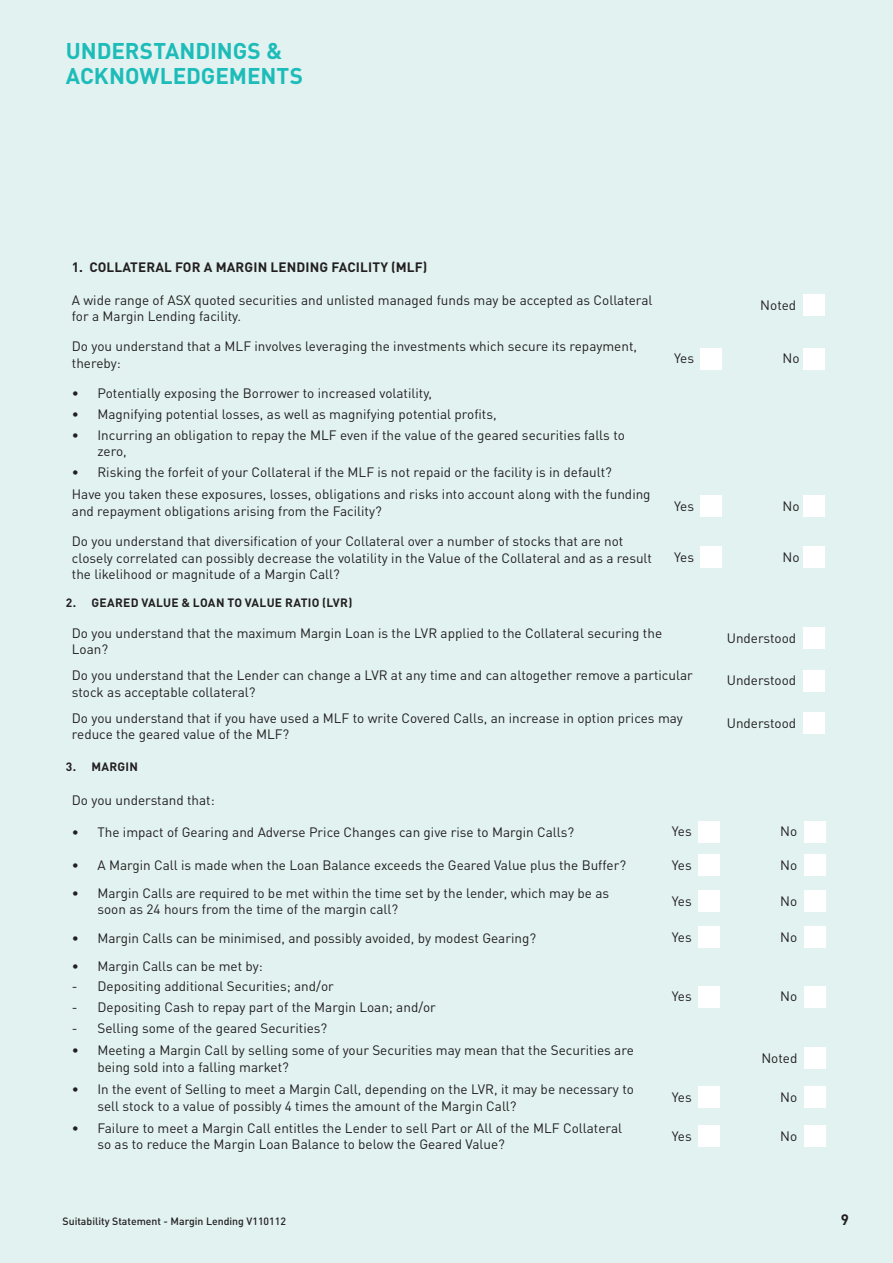
<style>
.page{position:relative;width:893px;height:1263px;background:#e1f2f1}
.page>*{position:absolute;margin:0;border:0;box-sizing:border-box;transform-origin:0 0}
.t1{font:700 22.5px/25.5px "DIN";color:#1dbcb8}
.t2{font:700 15px "DIN";color:#231f20}
.t3{font:13.5px/16.5px "DINOT";color:#231f20}
.t4{font:700 13.5px "DINOT";letter-spacing:.01em;color:#231f20}
.t5{font:700 12px "DIN";letter-spacing:.02em;color:#231f20}
.t6{font:500 10.5px "DIN";color:#231f20}
</style>
<div class="page">
<div style="left:803px;top:294px;width:21px;height:22px;background:#fff"></div>
<div style="left:701px;top:348px;width:21px;height:21px;background:#fff"></div>
<div style="left:803px;top:348px;width:21px;height:21px;background:#fff"></div>
<div style="left:701px;top:496px;width:21px;height:21px;background:#fff"></div>
<div style="left:803px;top:496px;width:21px;height:21px;background:#fff"></div>
<div style="left:701px;top:547px;width:21px;height:21px;background:#fff"></div>
<div style="left:803px;top:547px;width:21px;height:21px;background:#fff"></div>
<div style="left:803px;top:627px;width:21px;height:22px;background:#fff"></div>
<div style="left:803px;top:670px;width:21px;height:21px;background:#fff"></div>
<div style="left:803px;top:712px;width:21px;height:22px;background:#fff"></div>
<div style="left:698px;top:821px;width:22px;height:21px;background:#fff"></div>
<div style="left:804px;top:821px;width:21px;height:21px;background:#fff"></div>
<div style="left:698px;top:854px;width:22px;height:21px;background:#fff"></div>
<div style="left:804px;top:854px;width:21px;height:21px;background:#fff"></div>
<div style="left:698px;top:890px;width:22px;height:21px;background:#fff"></div>
<div style="left:804px;top:890px;width:21px;height:21px;background:#fff"></div>
<div style="left:698px;top:927px;width:22px;height:21px;background:#fff"></div>
<div style="left:804px;top:927px;width:21px;height:21px;background:#fff"></div>
<div style="left:698px;top:986px;width:22px;height:21px;background:#fff"></div>
<div style="left:804px;top:986px;width:21px;height:21px;background:#fff"></div>
<div style="left:804px;top:1048px;width:21px;height:21px;background:#fff"></div>
<div style="left:698px;top:1086px;width:22px;height:22px;background:#fff"></div>
<div style="left:804px;top:1086px;width:21px;height:22px;background:#fff"></div>
<div style="left:698px;top:1125px;width:22px;height:21px;background:#fff"></div>
<div style="left:804px;top:1125px;width:21px;height:21px;background:#fff"></div>
<h1 class="t1" style="left:66px;top:37px;width:239px;text-indent:167px">GS &amp;<br>ACKNOWLEDGEMENTS</h1>
<h1 class="t1" style="left:66px;top:37px;width:16px">UND</h1>
<h1 class="t1" style="left:111px;top:37px;width:82px">ERSTANDIN</h1>
<p class="t4" style="left:72px;top:259px;width:27px">1. COLL</p>
<p class="t4" style="left:122px;top:259px;width:17px">ATER</p>
<p class="t4" style="left:155px;top:259px;width:29px">AL FOR</p>
<p class="t4" style="left:204px;top:259px;width:41px">A MARGIN</p>
<p class="t4" style="left:271px;top:259px;width:9px">LEN</p>
<p class="t4" style="left:296px;top:259px;width:17px">DING</p>
<p class="t4" style="left:332px;top:259px;width:24px">FACILITY</p>
<p class="t4" style="left:391px;top:259px;width:38px">(MLF)</p>
<p class="t3" style="left:72px;top:291px;width:582px">A wide range of ASX quoted securities and unlisted managed funds may be accepted as Collateral for a Margin Lending facility.</p>
<p class="t3" style="left:760px;top:296px;width:37px">Noted</p>
<p class="t3" style="left:72px;top:338px;width:567px">Do you understand that a MLF involves leveraging the investments which secure its repayment, thereby:</p>
<p class="t3" style="left:674px;top:350px;width:21px">Yes</p>
<p class="t3" style="left:783px;top:350px;width:19px">No</p>
<p class="t3" style="left:72px;top:385px;width:362px">• Potentially exposing the Borrower to increased volatility,</p>
<p class="t3" style="left:72px;top:406px;width:426px">• Magnifying potential losses, as well as magnifying potential profits,</p>
<p class="t3" style="left:97px;top:426px;width:529px;text-indent:-26px">• Incurring an obligation to repay the MLF even if the value of the geared securities falls to zero,</p>
<p class="t3" style="left:72px;top:461px;width:580px;line-height:22.4px">• Risking the forfeit of your Collateral if the MLF is not repaid or the facility is in default?<br>Have you taken these exposures, losses, obligations and risks into account along with the funding</p>
<p class="t3" style="left:72px;top:502px;width:311px">and repayment obligations arising from the Facility?</p>
<p class="t3" style="left:674px;top:498px;width:21px">Yes</p>
<p class="t3" style="left:783px;top:498px;width:19px">No</p>
<p class="t3" style="left:72px;top:533px;width:582px">Do you understand that diversification of your Collateral over a number of stocks that are not closely correlated can possibly decrease the volatility in the Value of the Collateral and as a result the likelihood or magnitude of a Margin Call?</p>
<p class="t3" style="left:674px;top:549px;width:21px">Yes</p>
<p class="t3" style="left:783px;top:549px;width:19px">No</p>
<p class="t5" style="left:66px;top:595px;width:269px">2. GEARED VALUE &amp; LOAN TO VALUE RATI O (LVR</p>
<p class="t5" style="left:348px;top:595px;width:6px">)</p>
<p class="t3" style="left:72px;top:624px;width:592px">Do you understand that the maximum Margin Loan is the LVR applied to the Collateral securing the<br>Loan?</p>
<p class="t3" style="left:727px;top:629px;width:71px">Understood</p>
<p class="t3" style="left:72px;top:667px;width:622px">Do you understand that the Lender can change a LVR at any time and can altogether remove a particular stock as acceptable collateral?</p>
<p class="t3" style="left:727px;top:672px;width:71px">Understood</p>
<p class="t3" style="left:72px;top:709px;width:612px">Do you understand that if you have used a MLF to write Covered Calls, an increase in option prices may reduce the geared value of the MLF?</p>
<p class="t3" style="left:727px;top:714px;width:71px">Understood</p>
<p class="t5" style="left:66px;top:758px;width:66px">3. MARGIN</p>
<p class="t3" style="left:72px;top:792px;width:144px">Do you understand that:</p>
<p class="t3" style="left:72px;top:823px;width:504px">• The impact of Gearing and Adverse Price Changes can give rise to Margin Calls?</p>
<p class="t3" style="left:672px;top:823px;width:21px">Yes</p>
<p class="t3" style="left:780px;top:823px;width:19px">No</p>
<p class="t3" style="left:72px;top:857px;width:556px">• A Margin Call is made when the Loan Balance exceeds the Geared Value plus the Buffer?</p>
<p class="t3" style="left:672px;top:856px;width:21px">Yes</p>
<p class="t3" style="left:780px;top:856px;width:19px">No</p>
<p class="t3" style="left:97px;top:884px;width:513px;text-indent:-26px">• Margin Calls are required to be met within the time set by the lender, which may be as soon as 24 hours from the time of the margin call?</p>
<p class="t3" style="left:672px;top:892px;width:21px">Yes</p>
<p class="t3" style="left:780px;top:892px;width:19px">No</p>
<p class="t3" style="left:72px;top:929px;width:466px">• Margin Calls can be minimised, and possibly avoided, by modest Gearing?</p>
<p class="t3" style="left:672px;top:929px;width:21px">Yes</p>
<p class="t3" style="left:780px;top:928px;width:19px">No</p>
<p class="t3" style="left:72px;top:957px;width:193px">• Margin Calls can be met by:</p>
<p class="t3" style="left:72px;top:978px;width:263px">- Depositing additional Securities; and/or</p>
<p class="t3" style="left:72px;top:999px;width:366px">- Depositing Cash to repay part of the Margin Loan; and/or</p>
<p class="t3" style="left:72px;top:1019px;width:257px">- Selling some of the geared Securities?</p>
<p class="t3" style="left:672px;top:988px;width:21px">Yes</p>
<p class="t3" style="left:780px;top:988px;width:19px">No</p>
<p class="t3" style="left:97px;top:1042px;width:538px;text-indent:-26px">• Meeting a Margin Call by selling some of your Securities may mean that the Securities are being sold into a falling market?</p>
<p class="t3" style="left:761px;top:1049px;width:37px">Noted</p>
<p class="t3" style="left:97px;top:1081px;width:538px;text-indent:-26px">• In the event of Selling to meet a Margin Call, depending on the LVR, it may be necessary to sell stock to a value of possibly 4 times the amount of the Margin Call?</p>
<p class="t3" style="left:672px;top:1088px;width:21px">Yes</p>
<p class="t3" style="left:780px;top:1088px;width:19px">No</p>
<p class="t3" style="left:97px;top:1119px;width:526px;text-indent:-26px">• Failure to meet a Margin Call entitles the Lender to sell Part or All of the MLF Collateral so as to reduce the Margin Loan Balance to below the Geared Value?</p>
<p class="t3" style="left:672px;top:1127px;width:21px">Yes</p>
<p class="t3" style="left:780px;top:1127px;width:19px">No</p>
<p class="t6" style="left:63px;top:1215px;width:225px">Suitability Statement - Margin Lending V110112</p>
<p class="t2" style="left:841px;top:1209px;width:10px">9</p>
</div>
